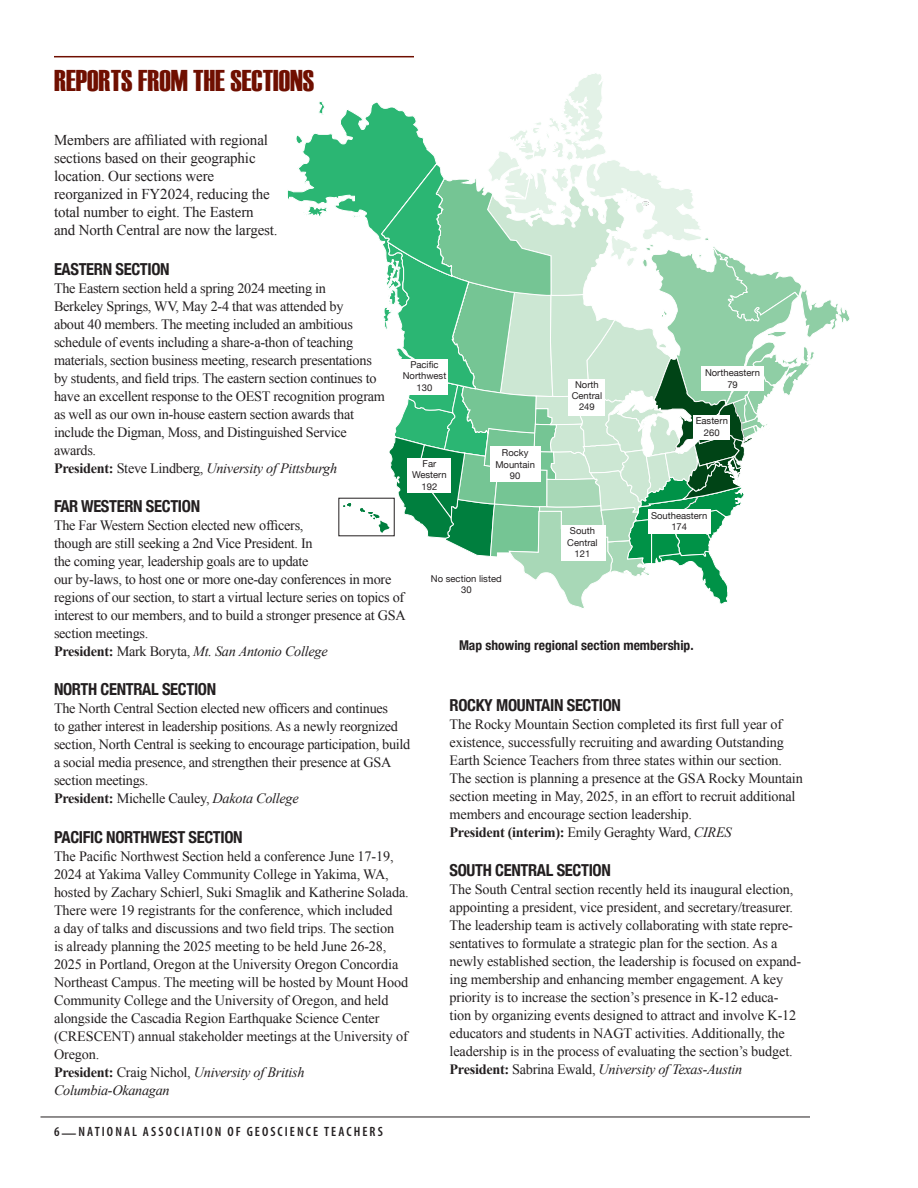
<style>
.page{position:relative;width:918px;height:1188px;background:#fff}
.page>*{position:absolute;margin:0;border:0;box-sizing:border-box;transform-origin:0 0}
.FeatureHeadCaps{font:30px "Haettenschweiler";color:#6f0f00}
.PD_PROGRAMMING{font:700 condensed 16.5px "Helvetica Neue";letter-spacing:-.02em;color:#231f20}
.Body1{font:15px/18px "Times New Roman";letter-spacing:-.01em;color:#231f20}
.Body1-2{font:14.25px/18px "Times New Roman";letter-spacing:-.01em;color:#231f20}
.Body1-3{font:italic 14.25px/18px "Times New Roman";letter-spacing:-.02em;color:#231f20}
.Body1-4{font:700 14.25px "Times New Roman";letter-spacing:-.02em;color:#231f20}
.t1{font:600 condensed 13.5px "Myriad Pro";letter-spacing:.155em;color:#231f20}
.t2{font:700 condensed 13.5px "Helvetica Neue";color:#231f20}
.t3{font:9.45px/11.4px "Helvetica Neue";color:#231f20;text-align:center}
.s1{font-weight:700;font-style:normal}
.s2{font-style:normal}
.s3{font-weight:700}
.s4{font-style:italic}
.s5{font-weight:400}
.s6{font-weight:400;font-style:italic}
.s7{font-size:15px}
</style>
<div class="page">
<hr style="left:54px;top:56px;width:360px;height:1px;background:#6f0f00">
<svg style="left:287px;top:73px;width:563px;height:535px"></svg>
<div style="left:693px;top:415px;width:37px;height:24px;background:#fff"></div>
<div style="left:408px;top:458px;width:43px;height:35px;background:#fff"></div>
<div style="left:648px;top:510px;width:63px;height:24px;background:#fff"></div>
<div style="left:400px;top:359px;width:48px;height:36px;background:#fff"></div>
<div style="left:561px;top:525px;width:44px;height:35px;background:#fff"></div>
<div style="left:568px;top:379px;width:37px;height:37px;background:#fff"></div>
<div style="left:701px;top:367px;width:63px;height:24px;background:#fff"></div>
<div style="left:490px;top:447px;width:51px;height:35px;background:#fff"></div>
<hr style="left:40px;top:1117px;width:770px;height:1px;background:#231f20">
<p class="FeatureHeadCaps" style="left:54px;top:60px;width:262px">REPORTS FROM THE SECTIONS</p>
<p class="Body1" style="left:54px;top:131px;width:225px">Members are affiliated with regional sections based on their geographic location. Our sections were reorganized in FY2024, reducing the total number to eight. The Eastern and North Central are now the largest.</p>
<p class="PD_PROGRAMMING" style="left:54px;top:255px;width:117px">EASTERN SECTION</p>
<p class="Body1-2" style="left:54px;top:279px;width:332px">The Eastern section held a spring 2024 meeting in<br>Berkeley Springs, WV, May 2-4 that was attended by<br>about 40 members. The meeting included an ambitious schedule of events including a share-a-thon of teaching materials, section business meeting, research presentations by students, and field trips. The eastern section continues to have an excellent response to the OEST recognition program as well as our own in-house eastern section awards that include the Digman, Moss, and Distinguished Service awards.</p>
<p class="Body1-3" style="left:54px;top:459px;width:285px"><span class="s1">President:</span> <span class="s2">Steve Lindberg,</span> University of Pittsburgh</p>
<p class="PD_PROGRAMMING" style="left:54px;top:492px;width:148px">FAR WESTERN SECTION</p>
<p class="Body1-2" style="left:54px;top:516px;width:353px">The Far Western Section elected new officers,<br>though are still seeking a 2nd Vice President. In<br>the coming year, leadership goals are to update<br>our by-laws, to host one or more one-day conferences in more regions of our section, to start a virtual lecture series on topics of interest to our members, and to build a stronger presence at GSA section meetings.</p>
<p class="Body1-3" style="left:54px;top:642px;width:275px"><span class="s1">President:</span> <span class="s2">Mark Boryta,</span> Mt. San Antonio College</p>
<p class="PD_PROGRAMMING" style="left:54px;top:676px;width:164px">NORTH CENTRAL SECTION</p>
<p class="Body1-2" style="left:54px;top:699px;width:358px">The North Central Section elected new officers and continues<br>to gather interest in leadership positions. As a newly reorgnized section, North Central is seeking to encourage participation, build a social media presence, and strengthen their presence at GSA section meetings.</p>
<p class="Body1-2" style="left:54px;top:789px;width:246px"><span class="s3">President:</span> Michelle Cauley, <span class="s4">Dakota College</span></p>
<p class="PD_PROGRAMMING" style="left:54px;top:823px;width:190px">PACIFIC NORTHWEST SECTION</p>
<p class="Body1-2" style="left:54px;top:847px;width:356px">The Pacific Northwest Section held a conference June 17-19, 2024 at Yakima Valley Community College in Yakima, WA, hosted by Zachary Schierl, Suki Smaglik and Katherine Solada.<br>There were 19 registrants for the conference, which included<br>a day of talks and discussions and two field trips. The section<br>is already planning the 2025 meeting to be held June 26-28, 2025 in Portland, Oregon at the University Oregon Concordia Northeast Campus. The meeting will be hosted by Mount Hood Community College and the University of Oregon, and held alongside the Cascadia Region Earthquake Science Center (CRESCENT) annual stakeholder meetings at the University of Oregon.</p>
<p class="Body1-3" style="left:54px;top:1062px;width:252px"><span class="s1">President:</span> <span class="s2">Craig Nichol,</span> University of British<br>Columbia-Okanagan</p>
<p class="t3" style="left:403px;top:359px;width:45px">Pacific<br>Northwest<br>130</p>
<p class="t3" style="left:705px;top:368px;width:57px">Northeastern<br>79</p>
<p class="t3" style="left:572px;top:379px;width:32px">North<br>Central<br>249</p>
<p class="t3" style="left:696px;top:416px;width:34px">Eastern<br>260</p>
<p class="t3" style="left:495px;top:448px;width:41px">Rocky<br>Mountain<br>90</p>
<p class="t3" style="left:412px;top:458px;width:36px">Far<br>Western<br>192</p>
<p class="t3" style="left:651px;top:511px;width:58px">Southeastern<br>174</p>
<p class="t3" style="left:567px;top:526px;width:32px">South<br>Central<br>121</p>
<p class="t3" style="left:431px;top:573px;width:72px">No section listed<br>30</p>
<p class="t2" style="left:459px;top:634px;width:236px">Map showing regional section membership.</p>
<p class="PD_PROGRAMMING" style="left:450px;top:691px;width:173px">ROCKY MOUNTAIN SECTION</p>
<p class="Body1-2" style="left:450px;top:715px;width:355px">The Rocky Mountain Section completed its first full year of existence, successfully recruiting and awarding Outstanding Earth Science Teachers from three states within our section.<br>The section is planning a presence at the GSA Rocky Mountain section meeting in May, 2025, in an effort to recruit additional members and encourage section leadership.</p>
<p class="Body1-4" style="left:450px;top:822px;width:284px">President (interim): <span class="s5">Emily Geraghty Ward,</span> <span class="s6">CIRES</span></p>
<p class="PD_PROGRAMMING" style="left:450px;top:856px;width:163px">SOUTH CENTRAL SECTION</p>
<p class="Body1-2" style="left:450px;top:880px;width:353px">The South Central section recently held its inaugural election, appointing a president, vice president, and secretary/treasurer.<br>The leadership team is actively collaborating with state repre&shy;sentatives to formulate a strategic plan for the section. As a newly established section, the leadership is focused on expand&shy;ing membership and enhancing member engagement. A key</p>
<p class="Body1-2" style="left:450px;top:988px;width:348px">priority is to increase the section’s presence in K-12 educa&shy;tion by organizing events designed to attract and involve K-12 educators and students in NAGT activities. Additionally, the leadership is in the process of evaluating the section’s budget.</p>
<p class="Body1-3" style="left:450px;top:1060px;width:294px"><span class="s1">President:</span> <span class="s2">Sabrina Ewald,</span> University of Texas-Austin</p>
<p class="t1" style="left:54px;top:1123px;width:330px">6<span class="s7">—</span>NATIONAL ASSOCIATION OF GEOSCIENCE TEACHERS</p>
</div>
